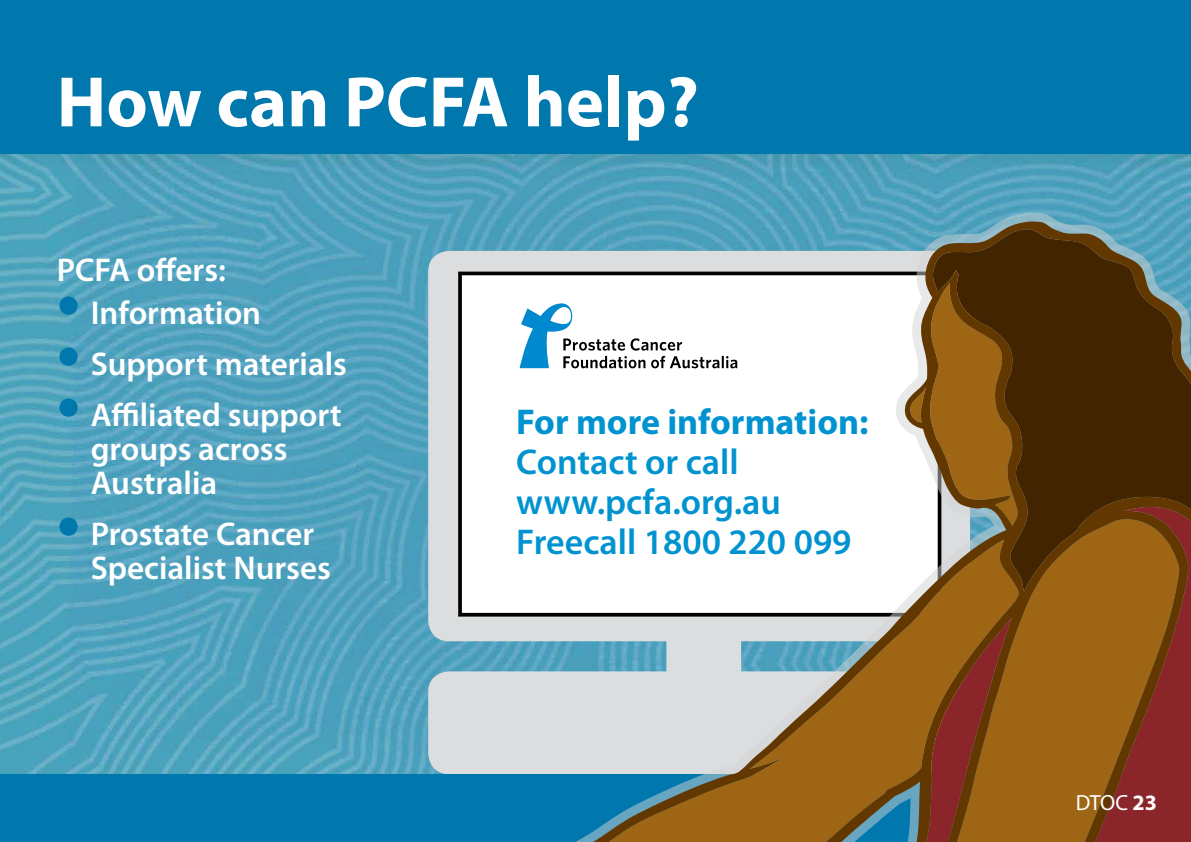
<style>
.page{position:relative;width:1191px;height:842px;background:#fff}
.page>*{position:absolute;margin:0;border:0;box-sizing:border-box;transform-origin:0 0}
.t1{font:700 72px "Myriad Pro";color:#fff}
.t2{font:600 36px/40.1px "Myriad Pro";color:#0093d0}
.t3{font:700 36px "Myriad Pro";color:#0093d0}
.t4{font:600 33px/34px "Myriad Pro";color:#fff}
.t5{font:22px "Myriad Pro";color:#fff}
.s1{font-weight:700;font-size:70px;color:#0078ae}
.s2{font-weight:700}
</style>
<div class="page">
<img style="left:0;top:153px;width:1191px;height:621px">
<div style="left:0;top:0;width:1191px;height:153px;background:#0078ae"></div>
<div style="left:428px;top:251px;width:542px;height:390px;background:#dcddde;border-radius:21px"></div>
<div style="left:460px;top:273px;width:479px;height:342px;background:#fff"></div>
<div style="left:428px;top:671px;width:542px;height:103px;background:#dcddde;border-radius:21px"></div>
<svg style="left:519px;top:308px;width:20px;height:60px"></svg>
<div style="left:0;top:774px;width:1191px;height:68px;background:#0078ae"></div>
<svg style="left:539px;top:221px;width:652px;height:621px"></svg>
<h1 class="t1" style="left:57px;top:62px;width:643px">How can PCFA help?</h1>
<p class="t4" style="left:57px;top:254px;width:171px">PCFA offers:</p>
<p class="t4" style="left:57px;top:296px;width:206px"><span class="s1">•</span> Information</p>
<p class="t4" style="left:57px;top:347px;width:292px"><span class="s1">•</span> Support materials</p>
<p class="t4" style="left:91px;top:398px;width:252px;text-indent:-34px"><span class="s1">•</span> Affiliated support groups across<br>Australia</p>
<p class="t4" style="left:91px;top:517px;width:241px;text-indent:-34px"><span class="s1">•</span> Prostate Cancer<br>Specialist Nurses</p>
<p class="t3" style="left:516px;top:402px;width:354px">For more information:</p>
<p class="t2" style="left:516px;top:442px;width:337px">Contact or call www.pcfa.org.au<br>Freecall 1800 220 099</p>
<p class="t5" style="left:1075px;top:791px;width:83px">DTOC <span class="s2">23</span></p>
</div>
